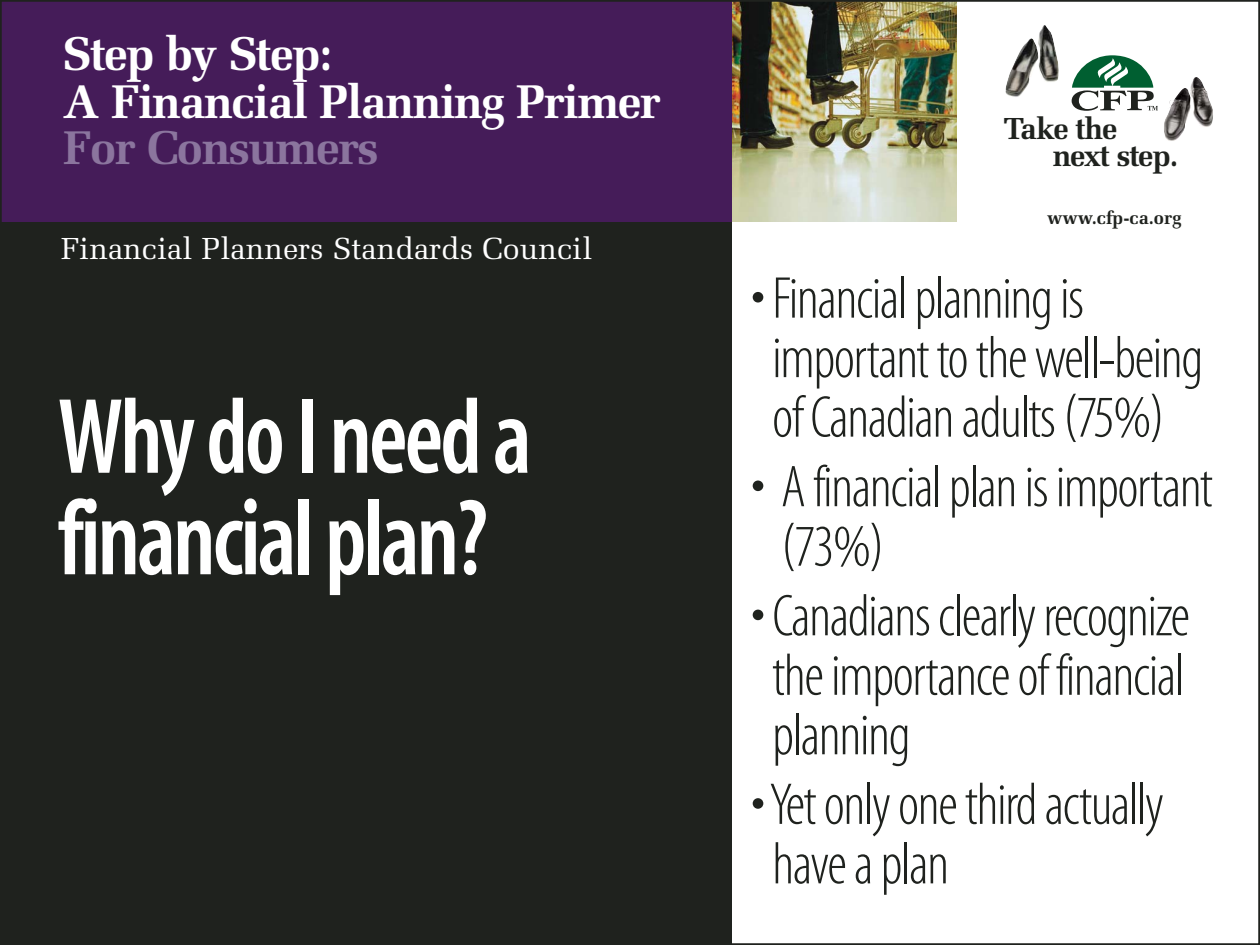
<style>
.page{position:relative;width:1260px;height:945px;background:#fff}
.page>*{position:absolute;margin:0;border:0;box-sizing:border-box;transform-origin:0 0}
.t1{font:108.5px/101.5px "Myriad MM 565 300";letter-spacing:-.03em;color:#fff;scale:.9 1}
.t2{font:59.5px/59.5px "Myriad MM 215 300";letter-spacing:-.025em;color:#1f221e}
.t3{font:700 47.25px/48.6px "Melior";letter-spacing:-.035em;color:#fff}
.t4{font:700 47.25px "Melior";letter-spacing:-.035em;color:#8b759e}
.t5{font:30.45px "Melior";color:#fff}
.t6{font:700 30.45px/26.6px "Melior";letter-spacing:-.04em;color:#1f221e}
.t7{font:700 18.38px "Melior";color:#1f221e}
</style>
<div class="page">
<img style="left:731px;top:3px;width:226px;height:218px">
<div style="left:0;top:221px;width:731px;height:724px;background:#1f221e"></div>
<div style="left:0;top:0;width:731px;height:221px;background:#451c59"></div>
<svg style="left:1072px;top:55px;width:86px;height:56px"></svg>
<img style="left:1005px;top:25px;width:54px;height:72px">
<img style="left:1164px;top:77px;width:49px;height:64px">
<p class="t3" style="left:63px;top:34px;width:599px">Step by Step:<br>A Financial Planning Primer</p>
<p class="t4" style="left:63px;top:129px;width:317px">For Consumers</p>
<p class="t5" style="left:61px;top:237px;width:533px">Financial Planners Standards Council</p>
<h1 class="t1" style="left:58px;top:396px;width:528px">Why do I need a financial plan?</h1>
<p class="t6" style="left:1053px;top:119px;width:127px;text-indent:-49px">Take the next step.</p>
<p class="t7" style="left:1047px;top:210px;width:136px">www.cfp-ca.org</p>
<p class="t2" style="left:772px;top:272px;width:433px;text-indent:-21px">• Financial planning is important to the well-being of Canadian adults (75%)</p>
<p class="t2" style="left:781px;top:460px;width:434px;text-indent:-30px">• A financial plan is important (73%)</p>
<p class="t2" style="left:772px;top:589px;width:419px;text-align:justify;text-indent:-21px">• Canadians clearly recognize the importance of financial planning</p>
<p class="t2" style="left:772px;top:778px;width:393px;text-indent:-21px">• Yet only one third actually have a plan</p>
</div>
